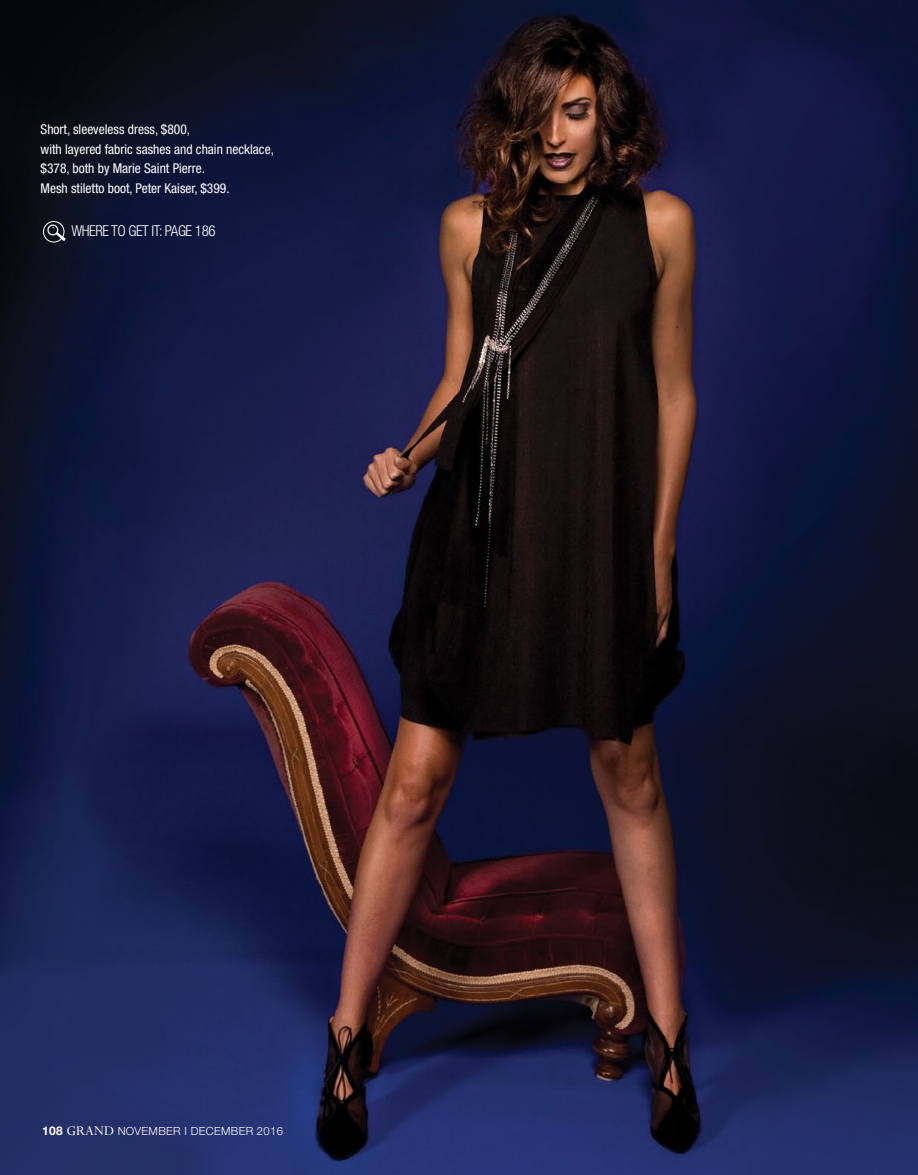
<style>
.page{position:relative;width:918px;height:1175px;background:#fff}
.page>*{position:absolute;margin:0;border:0;box-sizing:border-box;transform-origin:0 0}
.t1{font:300 condensed 15px "Helvetica Neue LT Std";letter-spacing:-.03em;color:#fff}
.t2{font:condensed 13.5px/19.5px "Helvetica Neue LT Std";color:#fff}
.t3{font:300 11.25px "Helvetica Neue LT Std";letter-spacing:.03em;color:#fff}
.s1{font-weight:700;font-size:12px}
.s2{font-family:"Perpetua Std";font-weight:400;font-size:15px}
</style>
<div class="page">
<img style="left:0;top:0;width:918px;height:1174px">
<div style="left:43px;top:221px;width:21px;height:21px;border:1px solid #fff;border-radius:50%"></div>
<svg style="left:47px;top:224px;width:18px;height:17px"></svg>
<p class="t2" style="left:41px;top:119px;width:235px">Short, sleeveless dress, $800,<br>with layered fabric sashes and chain necklace, $378, both by Marie Saint Pierre.<br>Mesh stiletto boot, Peter Kaiser, $399.</p>
<p class="t1" style="left:71px;top:222px;width:146px">WHERE TO GET IT: PAGE 186</p>
<p class="t3" style="left:42px;top:1124px;width:243px"><span class="s1">108</span> <span class="s2">GRAND</span> NOVEMBER I DECEMBER 2016</p>
</div>
